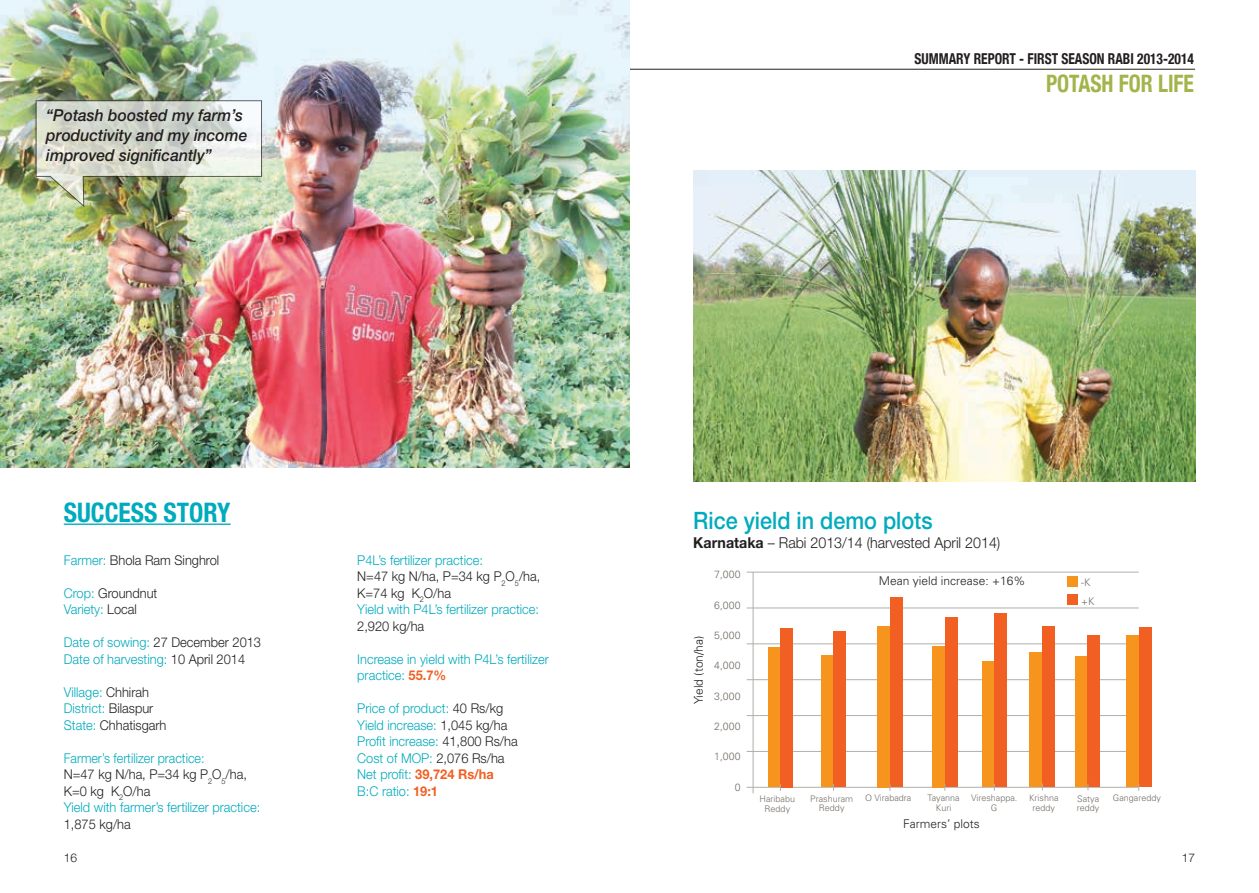
<style>
.page{position:relative;width:1259px;height:893px;background:#fff}
.page>*{position:absolute;margin:0;border:0;box-sizing:border-box;transform-origin:0 0}
.t1{font:700 condensed 27px "Helvetica Neue";color:#00abbd;scale:.95 1}
.t2{font:500 24px "Helvetica Neue";color:#00abbd;scale:.9 1}
.t3{font:700 condensed 24px "Helvetica Neue";color:#a3b44b;scale:.9 1}
.t4{font:italic 500 16.5px/19.8px "Helvetica Neue";color:#231f20;scale:.95 1}
.t5{font:700 condensed 15.75px/13px "Helvetica Neue";color:#231f20}
.t6{font:300 15px "Helvetica Neue";color:#231f20;scale:.95 1}
.t7{font:700 condensed 15px "Helvetica Neue";color:#231f20;scale:.9 1}
.t8{font:300 13.5px/16.5px "Helvetica Neue";color:#00abbd;scale:.95 1}
.t9{font:300 13.5px/16.5px "Helvetica Neue";color:#231f20;scale:.95 1}
.t10{font:300 13.5px/16.5px "Helvetica Neue";color:#00abbd;scale:.93 1}
.t11{font:300 12px "Univers";color:#231f20}
.t12{font:300 12px "Helvetica Neue";color:#231f20}
.t13{font:300 10.5px/18.9px "Univers";color:#756f68}
.t14{font:300 9px/9.9px "Univers";color:#756f68;text-align:center}
.s1{color:#00abbd}
.s2{color:#231f20}
.s3{font-weight:700;color:#f15f22}
.s4{font-weight:700}
</style>
<div class="page">
<hr style="left:0;top:69px;width:1195px;height:1px;background:#231f20">
<hr style="left:746px;top:787px;width:392px;height:1px;background:#b2aea9">
<hr style="left:746px;top:751px;width:392px;height:1px;background:#b2aea9">
<hr style="left:746px;top:715px;width:392px;height:1px;background:#b2aea9">
<hr style="left:746px;top:679px;width:392px;height:1px;background:#b2aea9">
<hr style="left:746px;top:644px;width:392px;height:1px;background:#b2aea9">
<hr style="left:746px;top:572px;width:392px;height:1px;background:#b2aea9">
<hr style="left:747px;top:608px;width:391px;height:1px;background:#b2aea9">
<div style="left:1067px;top:576px;width:11px;height:11px;background:#f7941d"></div>
<div style="left:1067px;top:594px;width:11px;height:11px;background:#f15f22"></div>
<div style="left:767px;top:648px;width:13px;height:139px;background:#f7941d"></div>
<div style="left:820px;top:655px;width:13px;height:132px;background:#f7941d"></div>
<div style="left:877px;top:626px;width:13px;height:161px;background:#f7941d"></div>
<div style="left:932px;top:646px;width:13px;height:141px;background:#f7941d"></div>
<div style="left:982px;top:661px;width:12px;height:126px;background:#f7941d"></div>
<div style="left:1029px;top:653px;width:13px;height:134px;background:#f7941d"></div>
<div style="left:1075px;top:657px;width:12px;height:130px;background:#f7941d"></div>
<div style="left:1126px;top:636px;width:12px;height:151px;background:#f7941d"></div>
<div style="left:780px;top:628px;width:13px;height:159px;background:#f15f22"></div>
<div style="left:833px;top:631px;width:13px;height:156px;background:#f15f22"></div>
<div style="left:890px;top:598px;width:12px;height:189px;background:#f15f22"></div>
<div style="left:945px;top:617px;width:13px;height:170px;background:#f15f22"></div>
<div style="left:994px;top:614px;width:13px;height:173px;background:#f15f22"></div>
<div style="left:1042px;top:626px;width:12px;height:161px;background:#f15f22"></div>
<div style="left:1087px;top:635px;width:13px;height:152px;background:#f15f22"></div>
<div style="left:1138px;top:628px;width:13px;height:159px;background:#f15f22"></div>
<hr style="left:753px;top:572px;width:1px;height:221px;background:#b2aea9">
<img style="left:693px;top:170px;width:502px;height:312px">
<img style="left:0;top:0;width:629px;height:468px">
<hr style="left:64px;top:523px;width:167px;height:2px;background:#00abbd">
<img style="left:35px;top:100px;width:227px;height:108px">
<p class="t4" style="left:46px;top:105px;width:213px">“Potash boosted my farm’s productivity and my income improved significantly”</p>
<p class="t5" style="left:63px;top:109px;width:25px">for<br>Life</p>
<h1 class="t1" style="left:64px;top:496px;width:177px">SUCCESS STORY</h1>
<p class="t9" style="left:64px;top:552px;width:165px"><span class="s1">Farmer:</span> Bhola Ram Singhrol</p>
<p class="t9" style="left:64px;top:585px;width:100px"><span class="s1">Crop:</span> Groundnut<br><span class="s1">Variety:</span> Local</p>
<p class="t8" style="left:64px;top:634px;width:209px">Date of sowing: <span class="s2">27 December 2013<br></span>Date of harvesting: <span class="s2">10 April 2014</span></p>
<p class="t9" style="left:64px;top:684px;width:110px"><span class="s1">Village:</span> Chhirah<br><span class="s1">District:</span> Bilaspur<br><span class="s1">State:</span> Chhatisgarh</p>
<p class="t10" style="left:64px;top:750px;width:213px">Farmer’s fertilizer practice:<br><span class="s2">N=47 kg N/ha, P=34 kg P</span><sub>2</sub><span class="s2">O</span><sub>5</sub><span class="s2">/ha,<br>K=0 kg K</span><sub>2</sub><span class="s2">O/ha<br></span>Yield with farmer’s fertilizer practice:</p>
<p class="t9" style="left:64px;top:816px;width:72px">1,875 kg/ha</p>
<p class="t8" style="left:357px;top:552px;width:194px">P4L’s fertilizer practice:<br><span class="s2">N=47 kg N/ha, P=34 kg P</span><sub>2</sub><span class="s2">O</span><sub>5</sub><span class="s2">/ha,<br>K=74 kg K</span><sub>2</sub><span class="s2">O/ha<br></span>Yield with P4L’s fertilizer practice:</p>
<p class="t9" style="left:357px;top:618px;width:72px">2,920 kg/ha</p>
<p class="t8" style="left:357px;top:651px;width:203px">Increase in yield with P4L’s fertilizer practice: <span class="s3">55.7%</span></p>
<p class="t8" style="left:357px;top:700px;width:170px">Price of product: <span class="s2">40 Rs/kg<br></span>Yield increase: <span class="s2">1,045 kg/ha<br></span>Profit increase: <span class="s2">41,800 Rs/ha<br></span>Cost of MOP: <span class="s2">2,076 Rs/ha<br></span>Net profit: <span class="s3">39,724 Rs/ha<br></span>B:C ratio: <span class="s3">19:1</span></p>
<p class="t7" style="left:914px;top:46px;width:312px">SUMMARY REPORT - FIRST SEASON RABI 2013-2014</p>
<h2 class="t3" style="left:1046px;top:64px;width:166px">POTASH FOR LIFE</h2>
<h2 class="t2" style="left:693px;top:506px;width:267px">Rice yield in demo plots</h2>
<p class="t6" style="left:693px;top:534px;width:325px"><span class="s4">Karnataka</span> – Rabi 2013/14 (harvested April 2014)</p>
<p class="t11" style="left:878px;top:574px;width:148px">Mean yield increase: +16%</p>
<p class="t13" style="left:714px;top:565px;width:28px">7,000</p>
<p class="t13" style="left:714px;top:595px;width:28px">6,000</p>
<p class="t13" style="left:714px;top:625px;width:28px">5,000</p>
<p class="t13" style="left:714px;top:656px;width:28px">4,000</p>
<p class="t13" style="left:714px;top:686px;width:28px">3,000</p>
<p class="t13" style="left:714px;top:716px;width:28px">2,000</p>
<p class="t13" style="left:714px;top:747px;width:28px">1,000</p>
<p class="t13" style="left:734px;top:777px;width:7px">0</p>
<p class="t11" style="left:691px;top:704px;width:70px;rotate:-90deg">Yield (ton/ha)</p>
<p class="t13" style="left:1081px;top:572px;width:15px">-K +K</p>
<p class="t14" style="left:759px;top:793px;width:37px">Haribabu<br>Reddy</p>
<p class="t14" style="left:810px;top:793px;width:45px">Prashuram<br>Reddy</p>
<p class="t14" style="left:865px;top:792px;width:48px">O Virabadra</p>
<p class="t14" style="left:927px;top:793px;width:34px">Tayanna<br>Kuri</p>
<p class="t14" style="left:971px;top:793px;width:48px">Vireshappa.<br>G</p>
<p class="t14" style="left:1029px;top:792px;width:31px">Krishna reddy</p>
<p class="t14" style="left:1077px;top:793px;width:24px;text-align:left">Satya reddy</p>
<p class="t14" style="left:1113px;top:792px;width:50px">Gangareddy</p>
<p class="t11" style="left:903px;top:817px;width:78px">Farmers’ plots</p>
<p class="t12" style="left:64px;top:850px;width:15px">16</p>
<p class="t12" style="left:1181px;top:850px;width:15px">17</p>
</div>
